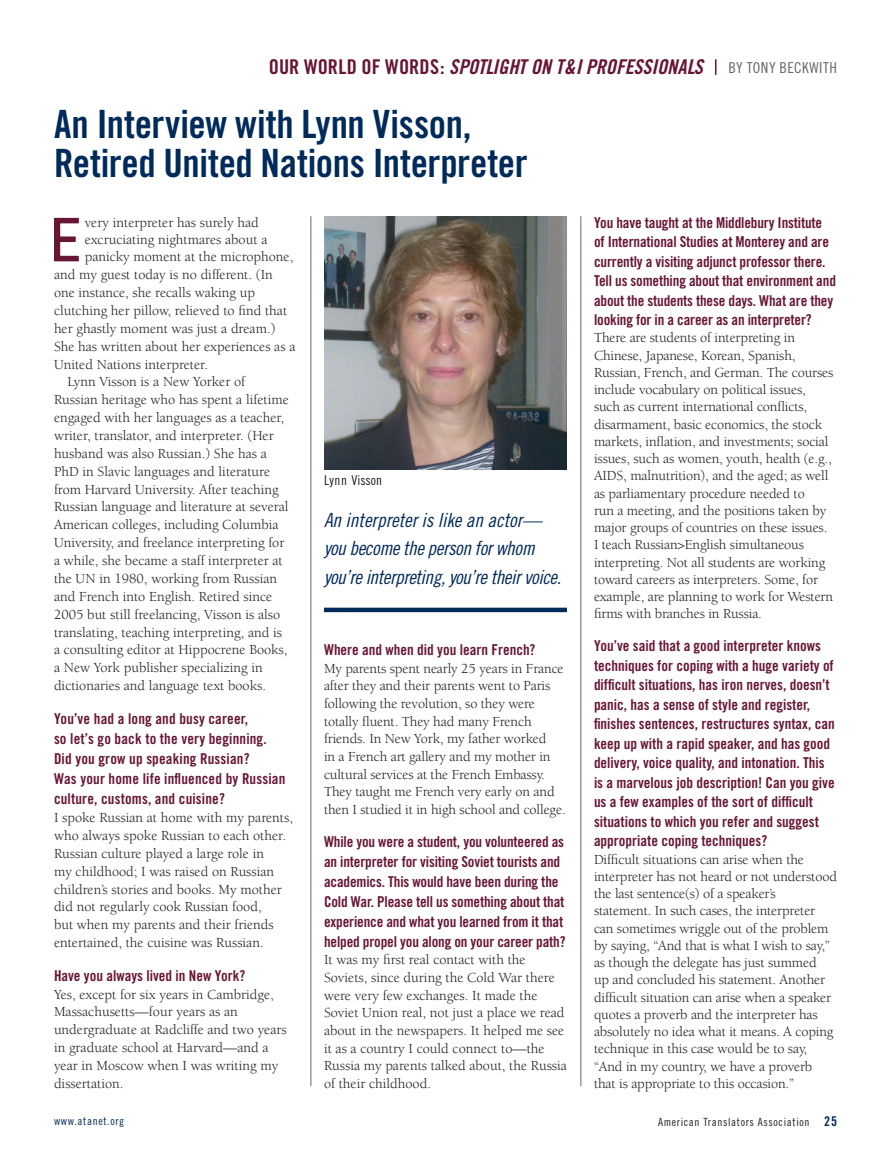
<style>
.page{position:relative;width:891px;height:1161px;background:#fff}
.page>*{position:absolute;margin:0;border:0;box-sizing:border-box;transform-origin:0 0}
.Drop_Cap_T{font:500 69px "Conduit ITC";color:#671634}
.Feature_title{font:39px/39px "Trade Gothic Bold Cond Twenty";letter-spacing:-.005em;color:#002a5a}
.t1{font:20.4px "Trade Gothic Bold Cond Twenty Obl";letter-spacing:-.005em;color:#671634}
.PQ{font:19.5px/28.5px "Trade Gothic Cond Eighteen Obl";letter-spacing:-.02em;color:#002a5a}
._2{font:15px/19.5px "Trade Gothic Bold Cond Twenty";color:#671634}
.t2{font:15px "Trade Gothic Cond Eighteen";letter-spacing:.035em;color:#656666}
.T_First_paragraph{font:14.25px/17.2px "Berkeley";letter-spacing:-.01em;color:#231f20}
.T{font:14.25px/17.9px "Berkeley";color:#231f20}
.Drop_Cap_T-2{font:14.25px "Berkeley";color:#231f20}
.t3{font:13.5px "Trade Gothic Cond Eighteen";color:#231f20}
.t4{font:11.25px "Trade Gothic Cond Eighteen";letter-spacing:.06em;color:#231f20}
.t5{font:11.25px "Trade Gothic Cond Eighteen";letter-spacing:.06em;color:#002a5a}
.s1{font-family:"Trade Gothic Bold Cond Twenty"}
.s2{font-family:"Trade Gothic Bold Cond Twenty";font-size:13.5px;color:#002a5a}
</style>
<div class="page">
<hr style="left:310px;top:216px;width:1px;height:870px;background:#656666">
<hr style="left:580px;top:216px;width:1px;height:870px;background:#656666">
<svg style="left:715px;top:59px;width:2px;height:16px"></svg>
<img style="left:324px;top:216px;width:243px;height:253px">
<hr style="left:324px;top:608px;width:243px;height:4px;background:#002a5a">
<p class="t1" style="left:269px;top:54px;width:436px"><span class="s1">OUR WORLD OF WORDS:</span> SPOTLIGHT ON T&amp;I PROFESSIONALS</p>
<p class="t2" style="left:729px;top:58px;width:110px">BY TONY BECKWITH</p>
<p class="Feature_title" style="left:54px;top:104px;width:475px">An Interview with Lynn Visson,<br>Retired United Nations Interpreter</p>
<p class="Drop_Cap_T" style="left:49px;top:201px;width:35px">E</p>
<p class="Drop_Cap_T-2" style="left:85px;top:215px;width:176px">very interpreter has surely had</p>
<p class="Drop_Cap_T-2" style="left:85px;top:232px;width:184px">excruciating nightmares about a</p>
<p class="Drop_Cap_T-2" style="left:85px;top:249px;width:210px">panicky moment at the microphone,</p>
<p class="Drop_Cap_T-2" style="left:54px;top:267px;width:220px">and my guest today is no different. (In</p>
<p class="Drop_Cap_T-2" style="left:54px;top:285px;width:203px">one instance, she recalls waking up</p>
<p class="Drop_Cap_T-2" style="left:54px;top:303px;width:235px">clutching her pillow, relieved to find that</p>
<p class="Drop_Cap_T-2" style="left:54px;top:321px;width:223px">her ghastly moment was just a dream.)</p>
<p class="Drop_Cap_T-2" style="left:54px;top:339px;width:243px">She has written about her experiences as a</p>
<p class="Drop_Cap_T-2" style="left:54px;top:357px;width:156px">United Nations interpreter.</p>
<p class="T" style="left:54px;top:373px;width:236px;text-indent:14px">Lynn Visson is a New Yorker of Russian heritage who has spent a lifetime engaged with her languages as a teacher, writer, translator, and interpreter. (Her husband was also Russian.) She has a PhD in Slavic languages and literature from Harvard University. After teaching Russian language and literature at several American colleges, including Columbia University, and freelance interpreting for a while, she became a staff interpreter at the UN in 1980, working from Russian and French into English. Retired since 2005 but still freelancing, Visson is also translating, teaching interpreting, and is a consulting editor at Hippocrene Books, a New York publisher specializing in dictionaries and language text books.</p>
<p class="_2" style="left:54px;top:708px;width:233px;line-height:20.1px">You’ve had a long and busy career,<br>so let’s go back to the very beginning.<br>Did you grow up speaking Russian?<br>Was your home life influenced by Russian culture, customs, and cuisine?</p>
<p class="T_First_paragraph" style="left:54px;top:809px;width:241px;line-height:17.9px">I spoke Russian at home with my parents, who always spoke Russian to each other.<br>Russian culture played a large role in<br>my childhood; I was raised on Russian children’s stories and books. My mother did not regularly cook Russian food,<br>but when my parents and their friends entertained, the cuisine was Russian.</p>
<p class="_2" style="left:54px;top:966px;width:193px">Have you always lived in New York?</p>
<p class="T_First_paragraph" style="left:54px;top:986px;width:234px;line-height:17.9px">Yes, except for six years in Cambridge,<br>Massachusetts—four years as an undergraduate at Radcliffe and two years in graduate school at Harvard—and a year in Moscow when I was writing my dissertation.</p>
<p class="t3" style="left:324px;top:472px;width:60px">Lynn Visson</p>
<p class="PQ" style="left:324px;top:505px;width:239px">An interpreter is like an actor— you become the person for whom you’re interpreting, you’re their voice.</p>
<p class="_2" style="left:324px;top:640px;width:213px">Where and when did you learn French?</p>
<p class="T_First_paragraph" style="left:324px;top:660px;width:243px;line-height:17.7px">My parents spent nearly 25 years in France after they and their parents went to Paris following the revolution, so they were totally fluent. They had many French friends. In New York, my father worked<br>in a French art gallery and my mother in cultural services at the French Embassy.<br>They taught me French very early on and then I studied it in high school and college.</p>
<p class="_2" style="left:324px;top:832px;width:243px;line-height:20px">While you were a student, you volunteered as an interpreter for visiting Soviet tourists and academics. This would have been during the Cold War. Please tell us something about that experience and what you learned from it that helped propel you along on your career path?</p>
<p class="T_First_paragraph" style="left:324px;top:951px;width:245px;line-height:17.7px">It was my first real contact with the Soviets, since during the Cold War there were very few exchanges. It made the Soviet Union real, not just a place we read about in the newspapers. It helped me see it as a country I could connect to—the Russia my parents talked about, the Russia of their childhood.</p>
<p class="_2" style="left:594px;top:212px;width:244px">You have taught at the Middlebury Institute of International Studies at Monterey and are currently a visiting adjunct professor there.<br>Tell us something about that environment and about the students these days. What are they looking for in a career as an interpreter?</p>
<p class="T_First_paragraph" style="left:594px;top:330px;width:241px">There are students of interpreting in Chinese, Japanese, Korean, Spanish, Russian, French, and German. The courses include vocabulary on political issues, such as current international conflicts, disarmament, basic economics, the stock markets, inflation, and investments; social issues, such as women, youth, health (e.g., AIDS, malnutrition), and the aged; as well as parliamentary procedure needed to<br>run a meeting, and the positions taken by major groups of countries on these issues.<br>I teach Russian&gt;English simultaneous interpreting. Not all students are working toward careers as interpreters. Some, for example, are planning to work for Western firms with branches in Russia.</p>
<p class="_2" style="left:594px;top:636px;width:242px">You’ve said that a good interpreter knows techniques for coping with a huge variety of difficult situations, has iron nerves, doesn’t panic, has a sense of style and register, finishes sentences, restructures syntax, can keep up with a rapid speaker, and has good delivery, voice quality, and intonation. This is a marvelous job description! Can you give us a few examples of the sort of difficult situations to which you refer and suggest appropriate coping techniques?</p>
<p class="T_First_paragraph" style="left:594px;top:851px;width:245px">Difficult situations can arise when the interpreter has not heard or not understood the last sentence(s) of a speaker’s<br>statement. In such cases, the interpreter can sometimes wriggle out of the problem by saying, “And that is what I wish to say,” as though the delegate has just summed<br>up and concluded his statement. Another difficult situation can arise when a speaker quotes a proverb and the interpreter has absolutely no idea what it means. A coping technique in this case would be to say, “And in my country, we have a proverb that is appropriate to this occasion.”</p>
<p class="t5" style="left:54px;top:1114px;width:72px">www.atanet.org</p>
<p class="t4" style="left:658px;top:1116px;width:180px">American Translators Association <span class="s2">25</span></p>
</div>
